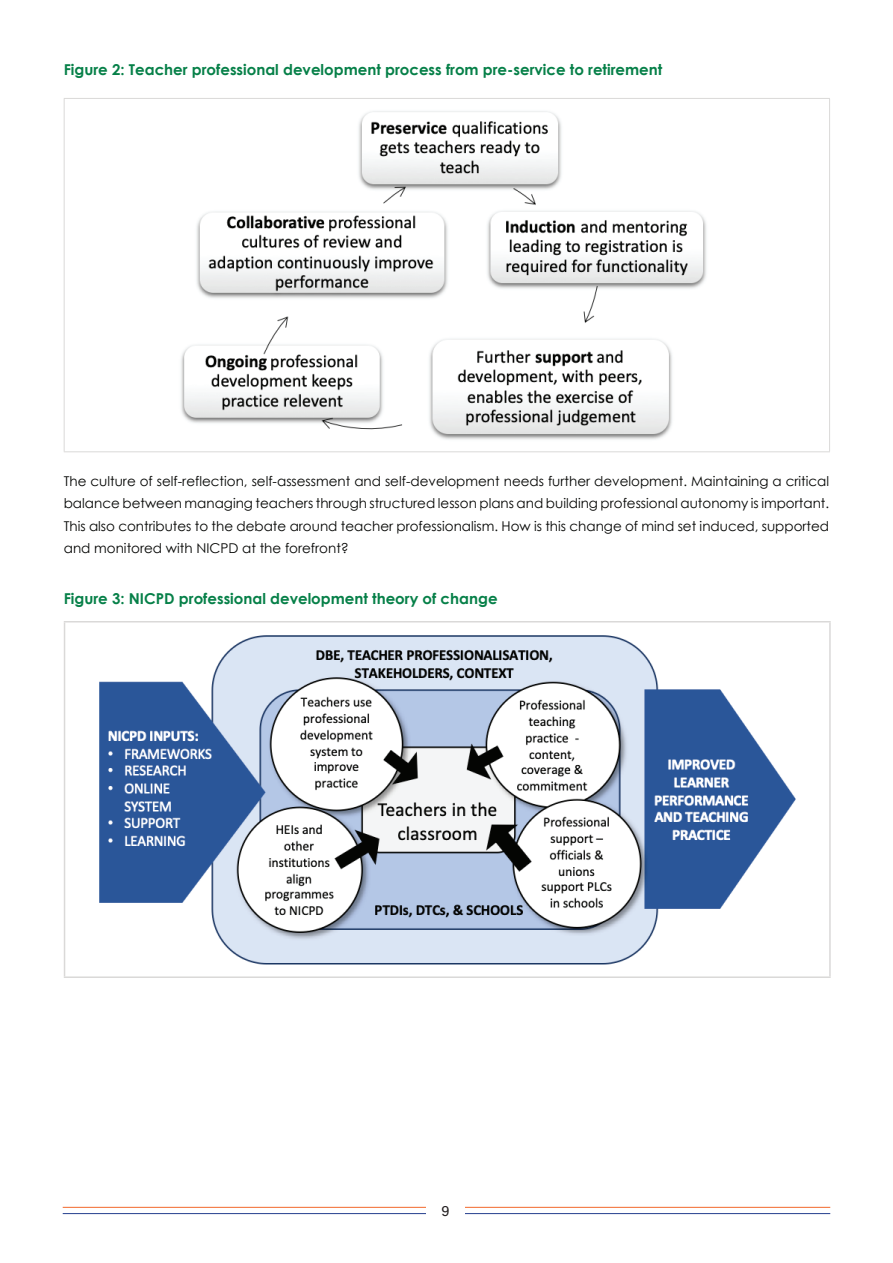
<style>
.page{position:relative;width:893px;height:1263px;background:#fff}
.page>*{position:absolute;margin:0;border:0;box-sizing:border-box;transform-origin:0 0}
.t1{font:700 15px "Century Gothic";color:#068048}
.t2{font:15px "Acumin Variable Concept";color:#231f20}
.t3{font:13.5px/22.5px "Century Gothic";color:#040503;text-align:justify}
</style>
<div class="page">
<hr style="left:63px;top:1207px;width:767px;height:1px;background:#f2682c">
<hr style="left:63px;top:1213px;width:767px;height:1px;background:#253f8e">
<div style="left:426px;top:1191px;width:39px;height:39px;background:#fff"></div>
<hr style="left:64px;top:98px;width:766px;height:1px;background:#dad9d8">
<hr style="left:64px;top:99px;width:1px;height:352px;background:#dad9d8">
<hr style="left:829px;top:99px;width:1px;height:352px;background:#dad9d8">
<hr style="left:64px;top:451px;width:766px;height:1px;background:#dad9d8">
<img style="left:181px;top:111px;width:526px;height:329px">
<hr style="left:64px;top:621px;width:767px;height:1px;background:#dad9d8">
<hr style="left:64px;top:622px;width:1px;height:354px;background:#dad9d8">
<hr style="left:829px;top:622px;width:2px;height:354px;background:#dad9d8">
<hr style="left:64px;top:976px;width:767px;height:2px;background:#dad9d8">
<img style="left:99px;top:635px;width:697px;height:330px">
<p class="t1" style="left:64px;top:60px;width:600px">Figure 2: Teacher professional development process from pre-service to retirement</p>
<p class="t3" style="left:64px;top:469px;width:767px">The culture of self-reflection, self-assessment and self-development needs further development. Maintaining a critical balance between managing teachers through structured lesson plans and building professional autonomy is important.<br>This also contributes to the debate around teacher professionalism. How is this change of mind set induced, supported and monitored with NICPD at the forefront?</p>
<p class="t1" style="left:64px;top:589px;width:435px">Figure 3: NICPD professional development theory of change</p>
<p class="t2" style="left:441px;top:1201px;width:10px">9</p>
</div>
